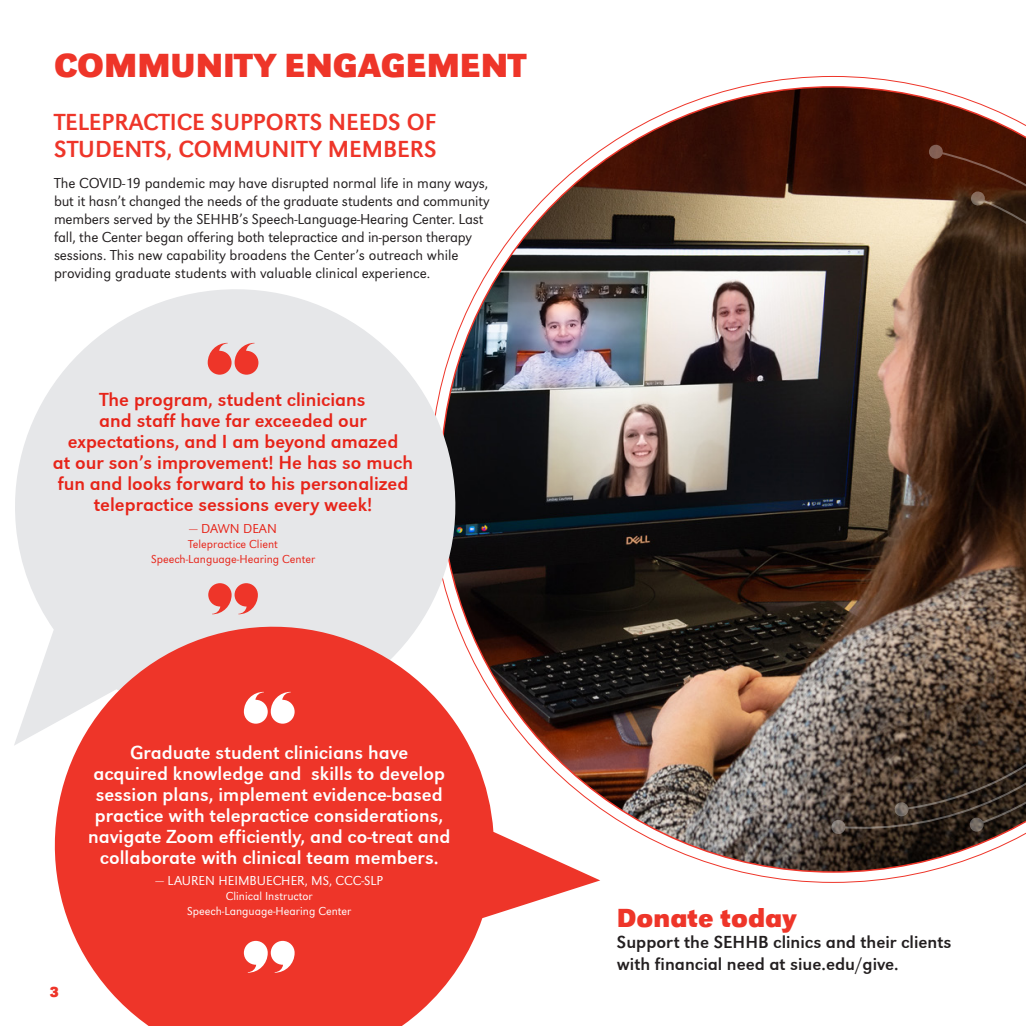
<style>
.page{position:relative;width:1026px;height:1026px;background:#fff}
.page>*{position:absolute;margin:0;border:0;box-sizing:border-box;transform-origin:0 0}
.t1{font:700 34.5px "URW Grotesk T";color:#ee3529}
.t2{font:700 27px "URW Grotesk T";color:#ee3529}
.t3{font:24px/27px "URW Grotesk T";color:#ee3529}
.t4{font:19.5px/21px "URW Grotesk T";color:#fff;text-align:center}
.t5{font:19.5px/21px "URW Grotesk T";color:#e72419;text-align:center}
.t6{font:18px/22.5px "URW Grotesk T";color:#231f20}
.t7{font:300 15px/18px "URW Grotesk T";letter-spacing:-.01em;color:#231f20}
.t8{font:700 15px "URW Grotesk T";color:#ee3529}
.t9{font:300 13.5px "URW Grotesk T";color:#fff}
.t10{font:300 13.5px "URW Grotesk T";color:#e72419}
.t11{font:300 12px/15px "URW Grotesk T";color:#e72419;text-align:center}
.t12{font:300 12px/15px "URW Grotesk T";color:#fff;text-align:center}
</style>
<div class="page">
<img style="left:465px;top:76px;width:561px;height:807px">
<svg style="left:14px;top:289px;width:451px;height:456px;fill:#e6e7e9"></svg>
<svg style="left:208px;top:583px;width:50px;height:19px"></svg>
<svg style="left:208px;top:343px;width:50px;height:32px;background:#ea7770"></svg>
<svg style="left:30px;top:602px;width:570px;height:424px;fill:#ee3529"></svg>
<svg style="left:244px;top:941px;width:51px;height:32px"></svg>
<svg style="left:244px;top:692px;width:51px;height:32px"></svg>
<p class="t1" style="left:54px;top:45px;width:473px">COMMUNITY ENGAGEMENT</p>
<p class="t3" style="left:54px;top:108px;width:384px">TELEPRACTICE SUPPORTS NEEDS OF<br>STUDENTS, COMMUNITY MEMBERS</p>
<p class="t7" style="left:54px;top:174px;width:437px">The COVID-19 pandemic may have disrupted normal life in many ways, but it hasn’t changed the needs of the graduate students and community members served by the SEHHB’s Speech-Language-Hearing Center. Last fall, the Center began offering both telepractice and in-person therapy sessions. This new capability broadens the Center’s outreach while providing graduate students with valuable clinical experience.</p>
<p class="t5" style="left:53px;top:389px;width:362px">The program, student clinicians<br>and staff have far exceeded our expectations, and I am beyond amazed<br>at our son’s improvement! He has so much fun and looks forward to his personalized telepractice sessions every week!</p>
<p class="t10" style="left:189px;top:520px;width:89px">— DAWN DEAN</p>
<p class="t11" style="left:151px;top:536px;width:166px">Telepractice Client<br>Speech-Language-Hearing Center</p>
<p class="t8" style="left:50px;top:983px;width:11px">3</p>
<p class="t4" style="left:88px;top:742px;width:364px">Graduate student clinicians have<br>acquired knowledge and skills to develop session plans, implement evidence-based practice with telepractice considerations, navigate Zoom efficiently, and co-treat and collaborate with clinical team members.</p>
<p class="t9" style="left:155px;top:873px;width:229px">— LAUREN HEIMBUECHER, MS, CCC-SLP</p>
<p class="t12" style="left:187px;top:889px;width:166px">Clinical Instructor<br>Speech-Language-Hearing Center</p>
<p class="t2" style="left:617px;top:902px;width:181px">Donate today</p>
<p class="t6" style="left:617px;top:930px;width:336px">Support the SEHHB clinics and their clients with financial need at siue.edu/give.</p>
</div>
